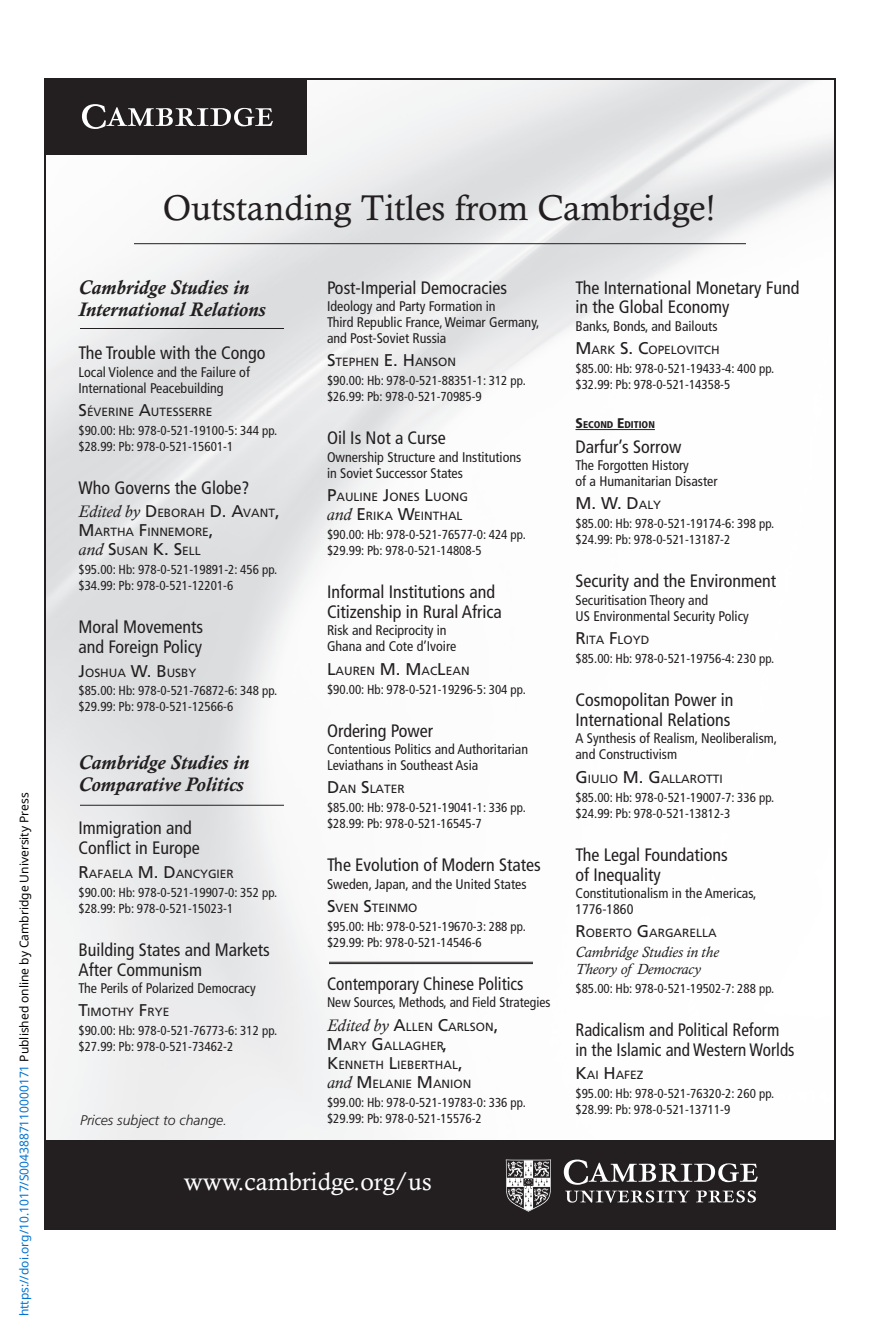
<style>
.page{position:relative;width:882px;height:1332px;background:#fff}
.page>*{position:absolute;margin:0;border:0;box-sizing:border-box;transform-origin:0 0}
.t1{font:36px "Calisto MT Std";color:#231f20}
.t2{font:25px "Calisto MT Std";color:#fff}
.t3{font:italic 700 20px/22px "Calisto MT Std";color:#231f20}
.t4{font:condensed 18px/20px "Frutiger LT Std";color:#231f20}
.t5{font:condensed 18px/20px "Frutiger LT Std";color:#231f20;scale:.95 1}
.t6{font:17px "Frutiger LT Std";color:#231f20}
.t7{font:italic 15px/17px "Calisto MT Std";color:#231f20}
.t8{font:condensed 14px/16px "Frutiger LT Std";color:#231f20}
.t9{font:italic 300 14px "Frutiger LT Std";color:#231f20}
.t10{font:condensed 13px/16px "Frutiger LT Std";color:#231f20}
.t11{font:12px "Noto Sans";color:#0172cf}
.t12{font:11.8px/19px "Frutiger LT Std";color:#231f20}
.t13{font:900 condensed 9.8px "Frutiger LT Std";color:#231f20}
.s1{color:#000}
.s2{font-size:17px}
.s3{font-family:"Calisto";font-style:italic;font-size:17px}
.s4{font-size:14px}
.s5{font-size:11.8px}
</style>
<div class="page">
<hr style="left:576px;top:429px;width:79px;height:1px;background:#231f20">
<div style="left:44px;top:1140px;width:792px;height:90px;background:#231f20"></div>
<svg style="left:564px;top:1160px;width:194px;height:43px"></svg>
<svg style="left:506px;top:1160px;width:45px;height:52px"></svg>
<hr style="left:134px;top:243px;width:612px;height:1px;background:#231f20">
<div style="left:44px;top:78px;width:263px;height:77px;background:#231f20"></div>
<svg style="left:82px;top:104px;width:191px;height:25px"></svg>
<hr style="left:80px;top:328px;width:204px;height:1px;background:#231f20">
<hr style="left:80px;top:805px;width:204px;height:1px;background:#231f20">
<hr style="left:329px;top:962px;width:204px;height:1px;background:#231f20">
<hr style="left:329px;top:963px;width:204px;height:1px;background:#231f20">
<p class="t11" style="left:16px;top:1316px;width:525px;rotate:-90deg">https://doi.org/10.1017/S0043887110000171 <span class="s1">Published online by Cambridge University Press</span></p>
<h1 class="t1" style="left:163px;top:187px;width:554px">Outstanding Titles from Cambridge!</h1>
<h3 class="t3" style="left:78px;top:277px;width:188px">Cambridge Studies in<br>International Relations</h3>
<h3 class="t4" style="left:78px;top:343px;width:188px">The Trouble with the Congo</h3>
<p class="t8" style="left:78px;top:364px;width:173px">Local Violence and the Failure of<br>International Peacebuilding</p>
<p class="t12" style="left:78px;top:402px;width:135px"><span class="s2">S</span>ÉVERINE <span class="s2">A</span>UTESSERRE</p>
<p class="t10" style="left:78px;top:423px;width:200px">$90.00: Hb: 978-0-521-19100-5: 344 pp. $28.99: Pb: 978-0-521-15601-1</p>
<h3 class="t4" style="left:78px;top:478px;width:172px">Who Governs the Globe?</h3>
<p class="t12" style="left:78px;top:504px;width:203px"><span class="s3">Edited by</span> <span class="s2">D</span>EBORAH <span class="s2">D. A</span>VANT<span class="s2">,<br>M</span>ARTHA <span class="s2">F</span>INNEMORE<span class="s2">,<br></span><span class="s3">and</span> <span class="s2">S</span>USAN <span class="s2">K. S</span>ELL</p>
<p class="t10" style="left:78px;top:562px;width:200px">$95.00: Hb: 978-0-521-19891-2: 456 pp. $34.99: Pb: 978-0-521-12201-6</p>
<h3 class="t4" style="left:78px;top:617px;width:126px">Moral Movements and Foreign Policy</h3>
<p class="t12" style="left:78px;top:663px;width:119px"><span class="s2">J</span>OSHUA <span class="s2">W. B</span>USBY</p>
<p class="t10" style="left:78px;top:683px;width:200px">$85.00: Hb: 978-0-521-76872-6: 348 pp. $29.99: Pb: 978-0-521-12566-6</p>
<h3 class="t3" style="left:78px;top:752px;width:172px">Cambridge Studies in<br>Comparative Politics</h3>
<h3 class="t4" style="left:78px;top:818px;width:123px">Immigration and<br>Conflict in Europe</h3>
<p class="t12" style="left:78px;top:864px;width:157px"><span class="s2">R</span>AFAELA <span class="s2">M. D</span>ANCYGIER</p>
<p class="t10" style="left:78px;top:884px;width:200px">$90.00: Hb: 978-0-521-19907-0: 352 pp. $28.99: Pb: 978-0-521-15023-1</p>
<h3 class="t4" style="left:78px;top:940px;width:193px">Building States and Markets<br>After Communism</h3>
<p class="t8" style="left:78px;top:980px;width:179px">The Perils of Polarized Democracy</p>
<p class="t12" style="left:78px;top:1003px;width:92px"><span class="s2">T</span>IMOTHY <span class="s2">F</span>RYE</p>
<p class="t10" style="left:78px;top:1023px;width:200px">$90.00: Hb: 978-0-521-76773-6: 312 pp. $27.99: Pb: 978-0-521-73462-2</p>
<p class="t9" style="left:80px;top:1112px;width:149px">Prices subject to change.</p>
<h3 class="t4" style="left:327px;top:277px;width:182px">Post-Imperial Democracies</h3>
<p class="t8" style="left:327px;top:298px;width:214px">Ideology and Party Formation in<br>Third Republic France, Weimar Germany, and Post-Soviet Russia</p>
<p class="t12" style="left:327px;top:353px;width:131px"><span class="s2">S</span>TEPHEN <span class="s2">E. H</span>ANSON</p>
<p class="t10" style="left:327px;top:373px;width:200px">$90.00: Hb: 978-0-521-88351-1: 312 pp. $26.99: Pb: 978-0-521-70985-9</p>
<h3 class="t4" style="left:327px;top:428px;width:120px">Oil Is Not a Curse</h3>
<p class="t8" style="left:327px;top:449px;width:196px">Ownership Structure and Institutions in Soviet Successor States</p>
<p class="t12" style="left:327px;top:487px;width:143px"><span class="s2">P</span>AULINE <span class="s2">J</span>ONES <span class="s2">L</span>UONG <span class="s3">and</span> <span class="s2">E</span>RIKA <span class="s2">W</span>EINTHAL</p>
<p class="t10" style="left:327px;top:526px;width:200px">$90.00: Hb: 978-0-521-76577-0: 424 pp. $29.99: Pb: 978-0-521-14808-5</p>
<h3 class="t4" style="left:327px;top:582px;width:176px">Informal Institutions and<br>Citizenship in Rural Africa</h3>
<p class="t8" style="left:327px;top:623px;width:131px">Risk and Reciprocity in<br>Ghana and Cote d’Ivoire</p>
<p class="t12" style="left:327px;top:661px;width:144px"><span class="s2">L</span>AUREN <span class="s2">M. M</span>AC<span class="s2">L</span>EAN</p>
<p class="t10" style="left:327px;top:681px;width:200px">$90.00: Hb: 978-0-521-19296-5: 304 pp.</p>
<h3 class="t4" style="left:327px;top:720px;width:108px">Ordering Power</h3>
<p class="t8" style="left:327px;top:741px;width:203px">Contentious Politics and Authoritarian<br>Leviathans in Southeast Asia</p>
<p class="t12" style="left:327px;top:780px;width:79px"><span class="s2">D</span>AN <span class="s2">S</span>LATER</p>
<p class="t10" style="left:327px;top:800px;width:200px">$85.00: Hb: 978-0-521-19041-1: 336 pp. $28.99: Pb: 978-0-521-16545-7</p>
<h3 class="t4" style="left:327px;top:855px;width:215px">The Evolution of Modern States</h3>
<p class="t8" style="left:327px;top:876px;width:201px">Sweden, Japan, and the United States</p>
<p class="t12" style="left:327px;top:898px;width:92px"><span class="s2">S</span>VEN <span class="s2">S</span>TEINMO</p>
<p class="t10" style="left:327px;top:918px;width:200px">$95.00: Hb: 978-0-521-19670-3: 288 pp. $29.99: Pb: 978-0-521-14546-6</p>
<h3 class="t5" style="left:327px;top:974px;width:208px">Contemporary Chinese Politics</h3>
<p class="t8" style="left:327px;top:995px;width:225px">New Sources, Methods, and Field Strategies</p>
<p class="t12" style="left:327px;top:1017px;width:173px"><span class="s3">Edited by</span> <span class="s2">A</span>LLEN <span class="s2">C</span>ARLSON<span class="s2">,<br>M</span>ARY <span class="s2">G</span>ALLAGHER<span class="s2">,<br>K</span>ENNETH <span class="s2">L</span>IEBERTHAL<span class="s2">,<br></span><span class="s3">and</span> <span class="s2">M</span>ELANIE <span class="s2">M</span>ANION</p>
<p class="t10" style="left:327px;top:1094px;width:200px">$99.00: Hb: 978-0-521-19783-0: 336 pp. $29.99: Pb: 978-0-521-15576-2</p>
<h2 class="t2" style="left:184px;top:1167px;width:249px">www.cambridge.org/us</h2>
<h3 class="t4" style="left:576px;top:277px;width:225px">The International Monetary Fund in the Global Economy</h3>
<p class="t8" style="left:576px;top:318px;width:144px">Banks, Bonds, and Bailouts</p>
<p class="t12" style="left:576px;top:341px;width:146px"><span class="s2">M</span>ARK <span class="s2">S. C</span>OPELOVITCH</p>
<p class="t10" style="left:576px;top:361px;width:200px">$85.00: Hb: 978-0-521-19433-4: 400 pp. $32.99: Pb: 978-0-521-14358-5</p>
<p class="t13" style="left:576px;top:419px;width:81px"><span class="s4">S</span>ECOND <span class="s4">E</span>DITION</p>
<h3 class="t4" style="left:576px;top:436px;width:107px">Darfur’s Sorrow</h3>
<p class="t8" style="left:576px;top:457px;width:144px">The Forgotten History<br>of a Humanitarian Disaster</p>
<h3 class="t6" style="left:576px;top:493px;width:87px">M. W. D<span class="s5">ALY</span></h3>
<p class="t10" style="left:576px;top:516px;width:200px">$85.00: Hb: 978-0-521-19174-6: 398 pp. $24.99: Pb: 978-0-521-13187-2</p>
<h3 class="t4" style="left:576px;top:571px;width:202px">Security and the Environment</h3>
<p class="t8" style="left:576px;top:592px;width:175px">Securitisation Theory and<br>US Environmental Security Policy</p>
<p class="t12" style="left:576px;top:630px;width:75px"><span class="s2">R</span>ITA <span class="s2">F</span>LOYD</p>
<p class="t10" style="left:576px;top:650px;width:200px">$85.00: Hb: 978-0-521-19756-4: 230 pp.</p>
<h3 class="t4" style="left:576px;top:690px;width:159px">Cosmopolitan Power in<br>International Relations</h3>
<p class="t8" style="left:576px;top:731px;width:203px">A Synthesis of Realism, Neoliberalism, and Constructivism</p>
<p class="t12" style="left:576px;top:769px;width:149px"><span class="s2">G</span>IULIO <span class="s2">M. G</span>ALLAROTTI</p>
<p class="t10" style="left:576px;top:789px;width:200px">$85.00: Hb: 978-0-521-19007-7: 336 pp. $24.99: Pb: 978-0-521-13812-3</p>
<h3 class="t4" style="left:576px;top:844px;width:154px">The Legal Foundations of Inequality</h3>
<p class="t8" style="left:576px;top:885px;width:182px">Constitutionalism in the Americas,<br>1776-1860</p>
<p class="t12" style="left:576px;top:924px;width:143px"><span class="s2">R</span>OBERTO <span class="s2">G</span>ARGARELLA</p>
<p class="t7" style="left:576px;top:944px;width:145px">Cambridge Studies in the<br>Theory of Democracy</p>
<p class="t10" style="left:576px;top:981px;width:200px">$85.00: Hb: 978-0-521-19502-7: 288 pp.</p>
<h3 class="t5" style="left:576px;top:1020px;width:232px">Radicalism and Political Reform in the Islamic and Western Worlds</h3>
<p class="t12" style="left:576px;top:1066px;width:70px"><span class="s2">K</span>AI <span class="s2">H</span>AFEZ</p>
<p class="t10" style="left:576px;top:1086px;width:200px">$95.00: Hb: 978-0-521-76320-2: 260 pp. $28.99: Pb: 978-0-521-13711-9</p>
</div>
